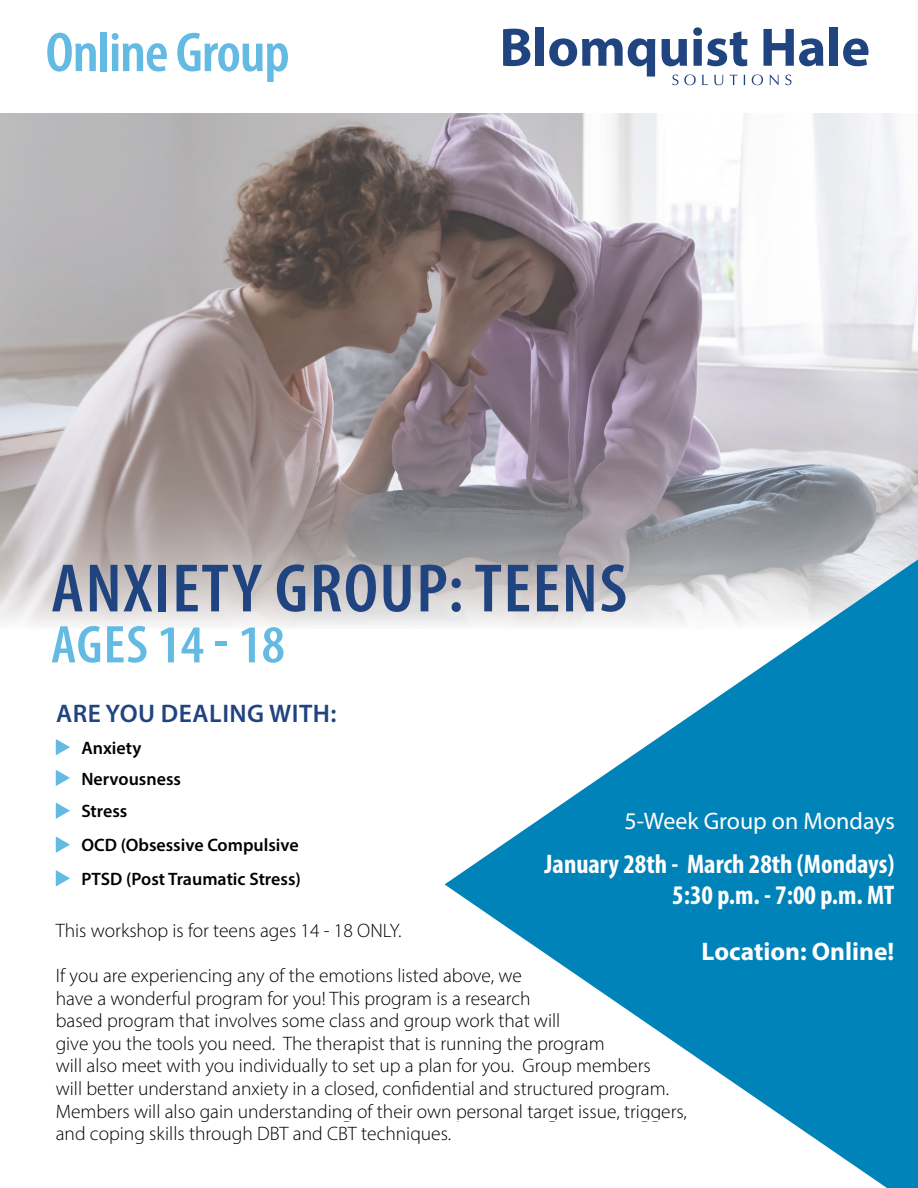
<style>
.page{position:relative;width:918px;height:1188px;background:#fff}
.page>*{position:absolute;margin:0;border:0;box-sizing:border-box;transform-origin:0 0}
.t1{font:600 condensed 69.15px "Myriad Pro";letter-spacing:.02em;color:#20447f;scale:1.06 1}
.t2{font:600 condensed 56.4px "Myriad Pro";letter-spacing:-.02em;color:#63bae3;scale:1.06 1}
.t3{font:600 condensed 53.55px "Myriad Pro";color:#63bae3;scale:1.06 1}
.t4{font:700 condensed 27px/31.5px "Myriad Pro";color:#fff;text-align:right}
.t5{font:600 25.5px "Myriad Pro";letter-spacing:.02em;color:#20447f}
.t6{font:700 25.5px "Myriad Pro";color:#fff}
.t7{font:24px "Myriad Pro";color:#fff}
.t8{font:300 19.5px/22.5px "Myriad Pro";color:#000}
.t9{font:600 18px/33.8px "Myriad Pro";color:#000}
</style>
<div class="page">
<img style="left:0;top:113px;width:918px;height:514px">
<svg style="left:56px;top:739px;width:14px;height:16px"></svg>
<svg style="left:56px;top:770px;width:14px;height:16px"></svg>
<svg style="left:56px;top:802px;width:14px;height:17px"></svg>
<svg style="left:56px;top:836px;width:14px;height:17px"></svg>
<svg style="left:56px;top:870px;width:14px;height:16px"></svg>
<svg style="left:445px;top:560px;width:473px;height:628px;fill:#0083b8"></svg>
<svg style="left:503px;top:29px;width:27px;height:37px"></svg>
<div style="left:536px;top:27px;width:8px;height:39px;background:#20447f"></div>
<svg style="left:549px;top:38px;width:106px;height:39px"></svg>
<svg style="left:662px;top:39px;width:25px;height:27px"></svg>
<svg style="left:693px;top:27px;width:54px;height:39px"></svg>
<svg style="left:763px;top:29px;width:60px;height:37px"></svg>
<div style="left:830px;top:27px;width:8px;height:39px;background:#20447f"></div>
<svg style="left:843px;top:38px;width:25px;height:28px"></svg>
<svg style="left:672px;top:75px;width:6px;height:10px"></svg>
<svg style="left:684px;top:75px;width:12px;height:10px"></svg>
<svg style="left:702px;top:75px;width:6px;height:10px"></svg>
<svg style="left:714px;top:75px;width:9px;height:10px"></svg>
<svg style="left:730px;top:75px;width:7px;height:10px"></svg>
<svg style="left:752px;top:75px;width:11px;height:10px"></svg>
<svg style="left:770px;top:75px;width:9px;height:10px"></svg>
<svg style="left:785px;top:75px;width:6px;height:10px"></svg>
<h2 class="t2" style="left:46px;top:18px;width:232px">Online Group</h2>
<h1 class="t1" style="left:51px;top:546px;width:545px">ANXIETY GROUP: TEENS</h1>
<h3 class="t3" style="left:51px;top:612px;width:222px">AGES 14 - 18</h3>
<h3 class="t5" style="left:56px;top:697px;width:282px">ARE YOU DEALING WITH:</h3>
<p class="t9" style="left:81px;top:732px;width:101px;line-height:30.8px">Anxiety<br>Nervousness</p>
<p class="t9" style="left:81px;top:794px;width:221px">Stress<br>OCD (Obsessive Compulsive<br>PTSD (Post Traumatic Stress)</p>
<p class="t7" style="left:624px;top:806px;width:272px">5-Week Group on Mondays</p>
<h3 class="t4" style="left:545px;top:848px;width:351px">January 28th - March 28th (Mondays)<br>5:30 p.m. - 7:00 p.m. MT</h3>
<h3 class="t6" style="left:702px;top:935px;width:194px">Location: Online!</h3>
<p class="t8" style="left:56px;top:920px;width:347px">This workshop is for teens ages 14 - 18 ONLY.</p>
<p class="t8" style="left:56px;top:965px;width:633px">If you are experiencing any of the emotions listed above, we<br>have a wonderful program for you! This program is a research<br>based program that involves some class and group work that will<br>give you the tools you need. The therapist that is running the program<br>will also meet with you individually to set up a plan for you. Group members<br>will better understand anxiety in a closed, confidential and structured program.<br>Members will also gain understanding of their own personal target issue, triggers, and coping skills through DBT and CBT techniques.</p>
</div>
